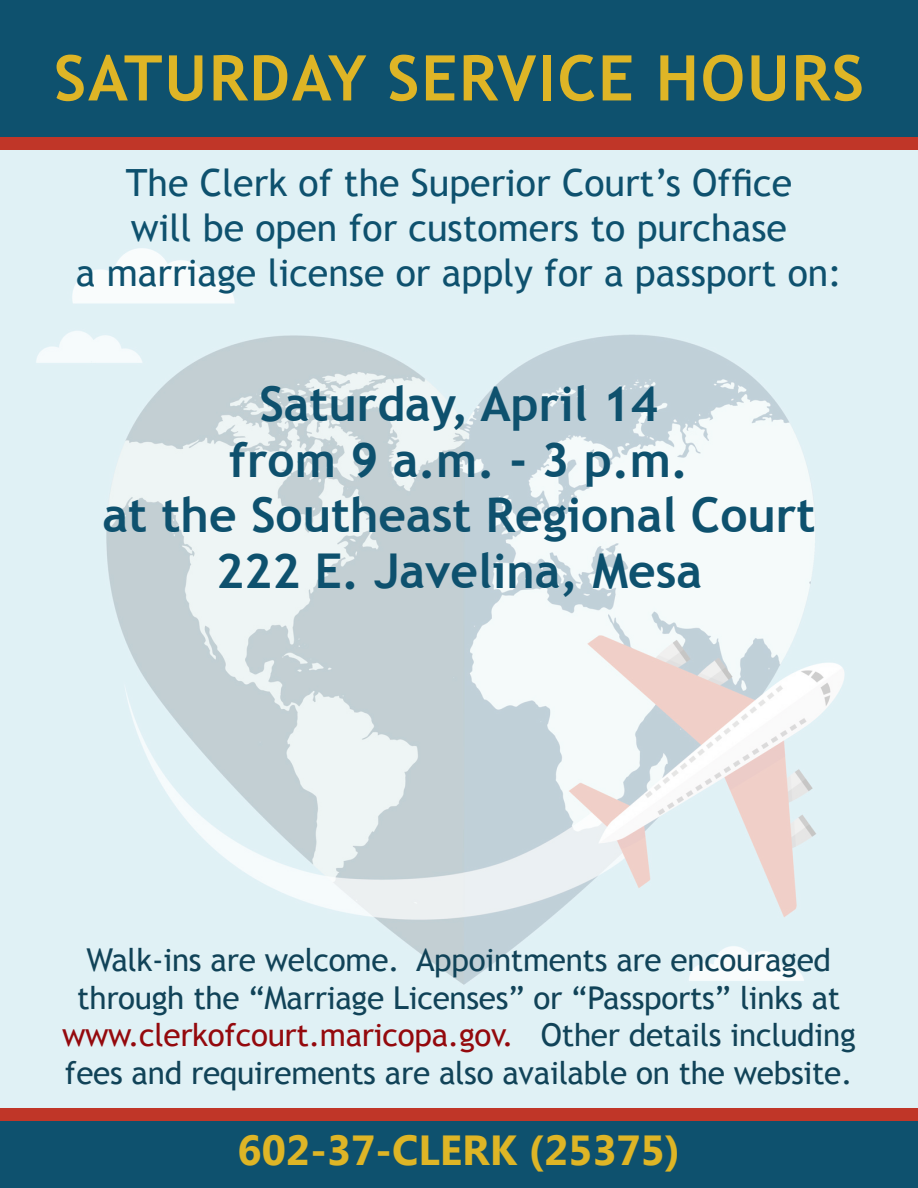
<style>
.page{position:relative;width:918px;height:1188px;background:#fff}
.page>*{position:absolute;margin:0;border:0;box-sizing:border-box;transform-origin:0 0}
.t1{font:700 63px "Trebuchet MS";letter-spacing:.03em;color:#deb526}
.t2{font:700 48px "Trebuchet MS";color:#0e516e}
.t3{font:700 42px "Khmer UI";color:#deb526}
.t4{font:37.5px "Trebuchet MS";color:#0e516e}
.t5{font:31.5px/37.8px "Trebuchet MS";letter-spacing:-.01em;color:#114358}
.s1{color:#94090d}
</style>
<div class="page">
<img style="left:0;top:150px;width:918px;height:958px">
<div style="left:0;top:0;width:918px;height:139px;background:#0e516e"></div>
<div style="left:0;top:1121px;width:918px;height:67px;background:#0e516e"></div>
<div style="left:0;top:137px;width:918px;height:13px;background:#c03628"></div>
<div style="left:0;top:1108px;width:918px;height:13px;background:#c03628"></div>
<p class="t1" style="left:54px;top:39px;width:812px">SATURDAY SERVICE HOURS</p>
<p class="t4" style="left:126px;top:161px;width:668px">The Clerk of the Superior Court’s Office</p>
<p class="t4" style="left:131px;top:206px;width:658px">will be open for customers to purchase</p>
<p class="t4" style="left:76px;top:251px;width:768px">a marriage license or apply for a passport on:</p>
<p class="t2" style="left:259px;top:374px;width:401px">Saturday, April 14</p>
<p class="t2" style="left:229px;top:430px;width:461px">from 9 a.m. - 3 p.m.</p>
<p class="t2" style="left:103px;top:485px;width:714px">at the Southeast Regional Court</p>
<p class="t2" style="left:216px;top:541px;width:488px">222 E. Javelina, Mesa</p>
<p class="t5" style="left:77px;top:941px;width:765px">Walk-ins are welcome. Appointments are encouraged through the “Marriage Licenses” or “Passports” links at</p>
<p class="t5" style="left:62px;top:1017px;width:795px"><span class="s1">www.clerkofcourt.maricopa.gov.</span> Other details including fees and requirements are also available on the website.</p>
<p class="t3" style="left:238px;top:1127px;width:444px">602-37-CLERK (25375)</p>
</div>
